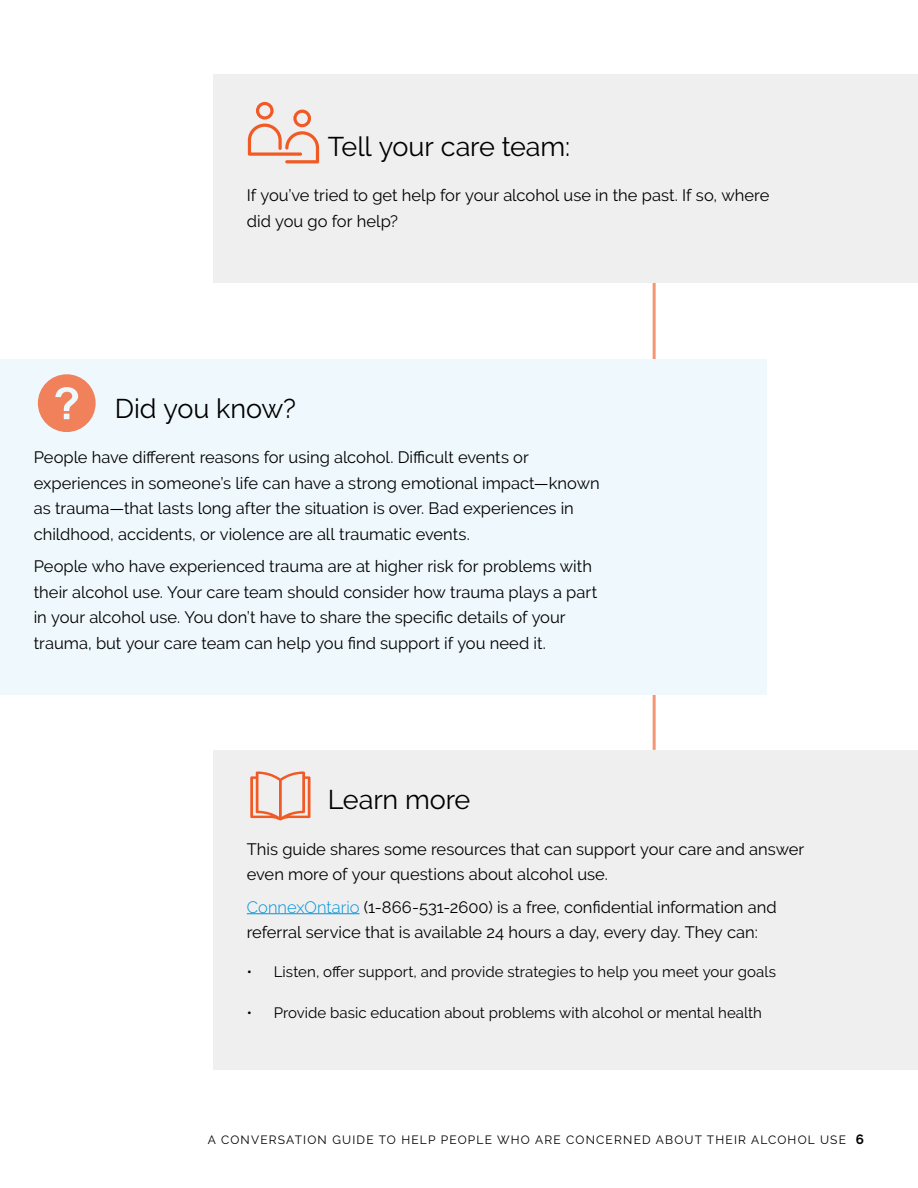
<style>
.page{position:relative;width:918px;height:1188px;background:#fff}
.page>*{position:absolute;margin:0;border:0;box-sizing:border-box;transform-origin:0 0}
.Header_2_-_box{font:27px "Raleway";letter-spacing:-.005em;color:#000}
.body_-_box{font:16.5px/25.5px "Raleway";color:#000}
.t1{font:15px "Raleway";letter-spacing:.005em;color:#000}
.t2{font:12px "Raleway";letter-spacing:.1em;color:#000}
.s1{font-weight:300;color:#0093d6}
.s2{font-weight:700;font-size:13.5px}
</style>
<div class="page">
<hr style="left:653px;top:282px;width:3px;height:468px;background:#f15a25">
<div style="left:213px;top:74px;width:705px;height:208px;background:#efeff0"></div>
<div style="left:0;top:359px;width:767px;height:335px;background:#eff8fc"></div>
<div style="left:213px;top:750px;width:704px;height:320px;background:#efeff0"></div>
<hr style="left:247px;top:913px;width:113px;height:1px;background:#0093d6">
<svg style="left:250px;top:772px;width:60px;height:49px"></svg>
<svg style="left:38px;top:374px;width:58px;height:58px"></svg>
<svg style="left:248px;top:102px;width:71px;height:61px"></svg>
<p class="Header_2_-_box" style="left:328px;top:130px;width:244px">Tell your care team:</p>
<p class="body_-_box" style="left:247px;top:183px;width:524px">If you’ve tried to get help for your alcohol use in the past. If so, where did you go for help?</p>
<p class="Header_2_-_box" style="left:115px;top:392px;width:183px">Did you know?</p>
<p class="body_-_box" style="left:34px;top:445px;width:567px">People have different reasons for using alcohol. Difficult events or experiences in someone’s life can have a strong emotional impact—known as trauma—that lasts long after the situation is over. Bad experiences in childhood, accidents, or violence are all traumatic events.</p>
<p class="body_-_box" style="left:34px;top:554px;width:565px">People who have experienced trauma are at higher risk for problems with their alcohol use. Your care team should consider how trauma plays a part in your alcohol use. You don’t have to share the specific details of your trauma, but your care team can help you find support if you need it.</p>
<p class="Header_2_-_box" style="left:328px;top:784px;width:144px">Learn more</p>
<p class="body_-_box" style="left:247px;top:836px;width:559px">This guide shares some resources that can support your care and answer even more of your questions about alcohol use.</p>
<p class="body_-_box" style="left:247px;top:894px;width:531px"><span class="s1">ConnexOntario</span> (1-866-531-2600) is a free, confidential information and referral service that is available 24 hours a day, every day. They can:</p>
<p class="t1" style="left:247px;top:963px;width:531px">• Listen, offer support, and provide strategies to help you meet your goals</p>
<p class="t1" style="left:247px;top:1004px;width:517px">• Provide basic education about problems with alcohol or mental health</p>
<p class="t2" style="left:208px;top:1132px;width:658px">A CONVERSATION GUIDE TO HELP PEOPLE WHO ARE CONCERNED ABOUT THEIR ALCOHOL USE <span class="s2">6</span></p>
</div>
